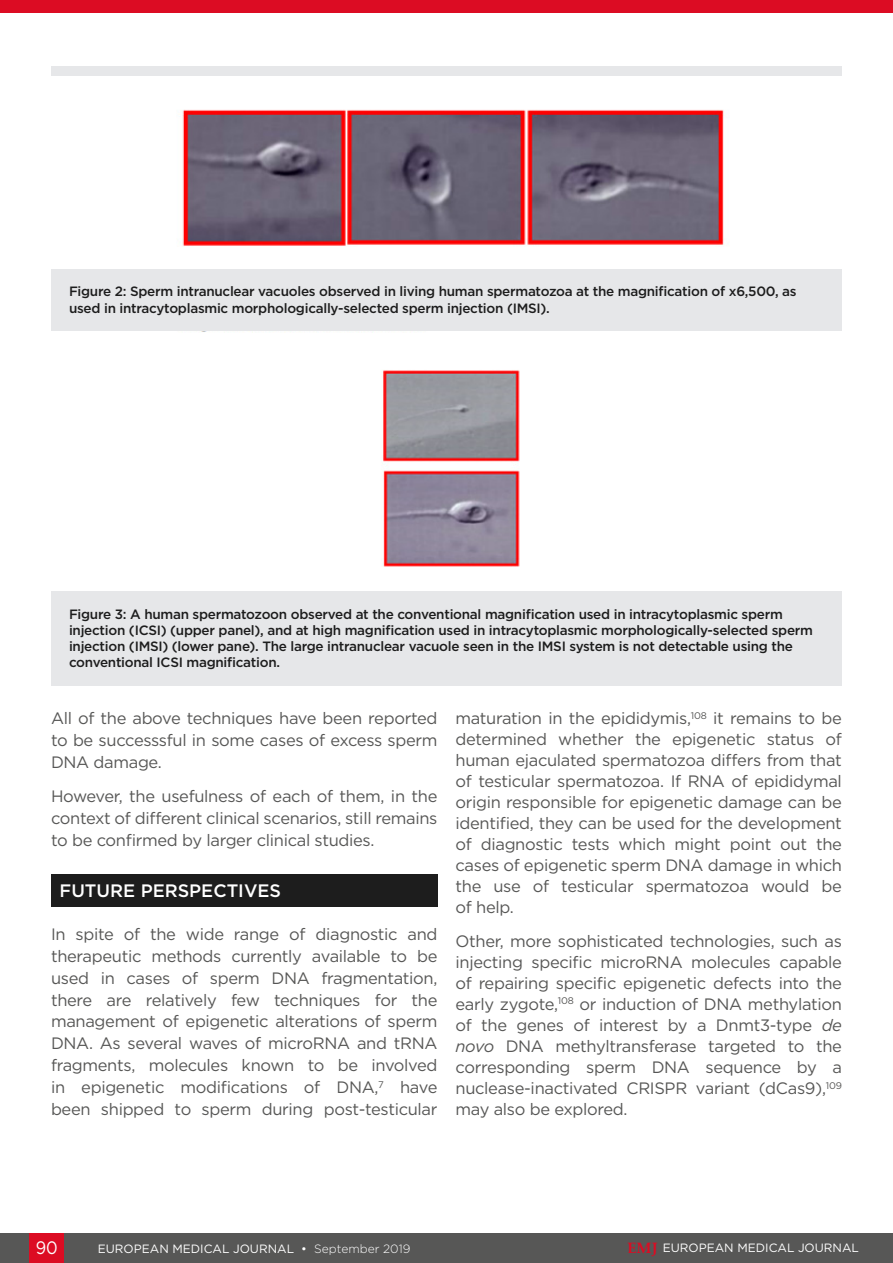
<style>
.page{position:relative;width:893px;height:1263px;background:#fff}
.page>*{position:absolute;margin:0;border:0;box-sizing:border-box;transform-origin:0 0}
.H1__Heading_1{font:500 18px "Gotham";color:#fff}
.t1{font:18px "Gotham";color:#fff;scale:.9 1}
.Body_Text{font:16.5px/21px "Gotham";letter-spacing:-.02em;color:#575756;text-align:justify}
.t2{font:500 13.5px/16.2px "Gotham";letter-spacing:-.02em;color:#1d1d1d}
.t3{font:12px "Gotham";color:#fff}
.s1{font-style:italic}
.s2{font-weight:300}
.s3{font-family:"Palatino Linotype";font-weight:700;font-size:15px;color:#dc0c23}
</style>
<div class="page">
<div style="left:0;top:1233px;width:893px;height:30px;background:#575756"></div>
<div style="left:30px;top:1233px;width:34px;height:30px;background:#dc0c23"></div>
<img style="left:159px;top:109px;width:575px;height:224px">
<div style="left:51px;top:269px;width:791px;height:61px;background:#e6e7e9"></div>
<div style="left:51px;top:67px;width:791px;height:9px;background:#e6e7e9"></div>
<img style="left:382px;top:370px;width:138px;height:197px">
<div style="left:51px;top:591px;width:791px;height:94px;background:#e6e7e9"></div>
<div style="left:51px;top:874px;width:386px;height:33px;background:#1d1d1d"></div>
<div style="left:0;top:0;width:893px;height:13px;background:#dc0c23"></div>
<p class="t2" style="left:69px;top:283px;width:729px">Figure 2: Sperm intranuclear vacuoles observed in living human spermatozoa at the magnification of x6,500, as used in intracytoplasmic morphologically-selected sperm injection (IMSI).</p>
<p class="t2" style="left:69px;top:606px;width:745px">Figure 3: A human spermatozoon observed at the conventional magnification used in intracytoplasmic sperm injection (ICSI) (upper panel), and at high magnification used in intracytoplasmic morphologically-selected sperm injection (IMSI) (lower pane). The large intranuclear vacuole seen in the IMSI system is not detectable using the conventional ICSI magnification.</p>
<p class="Body_Text" style="left:51px;top:707px;width:388px;line-height:21.9px">All of the above techniques have been reported to be successsful in some cases of excess sperm DNA damage.</p>
<p class="Body_Text" style="left:51px;top:785px;width:388px;line-height:21.9px">However, the usefulness of each of them, in the context of different clinical scenarios, still remains to be confirmed by larger clinical studies.</p>
<p class="H1__Heading_1" style="left:60px;top:878px;width:223px">FUTURE PERSPECTIVES</p>
<p class="Body_Text" style="left:51px;top:923px;width:388px;line-height:21.9px">In spite of the wide range of diagnostic and therapeutic methods currently available to be used in cases of sperm DNA fragmentation, there are relatively few techniques for the management of epigenetic alterations of sperm DNA. As several waves of microRNA and tRNA fragments, molecules known to be involved in epigenetic modifications of DNA,<sup>7</sup> have been shipped to sperm during post-testicular</p>
<p class="Body_Text" style="left:455px;top:707px;width:388px">maturation in the epididymis,<sup>108</sup> it remains to be determined whether the epigenetic status of human ejaculated spermatozoa differs from that of testicular spermatozoa. If RNA of epididymal origin responsible for epigenetic damage can be identified, they can be used for the development of diagnostic tests which might point out the cases of epigenetic sperm DNA damage in which the use of testicular spermatozoa would be of help.</p>
<p class="Body_Text" style="left:455px;top:930px;width:388px">Other, more sophisticated technologies, such as injecting specific microRNA molecules capable of repairing specific epigenetic defects into the early zygote,<sup>108</sup> or induction of DNA methylation of the genes of interest by a Dnmt3-type <span class="s1">de novo</span> DNA methyltransferase targeted to the corresponding sperm DNA sequence by a nuclease-inactivated CRISPR variant (dCas9),<sup>109 </sup>may also be explored.</p>
<p class="t1" style="left:36px;top:1236px;width:26px">90</p>
<p class="t3" style="left:98px;top:1241px;width:314px">EUROPEAN MEDICAL JOURNAL • <span class="s2">September 2019</span></p>
<p class="t3" style="left:627px;top:1240px;width:233px"><span class="s3">EMJ</span> EUROPEAN MEDICAL JOURNAL</p>
</div>
